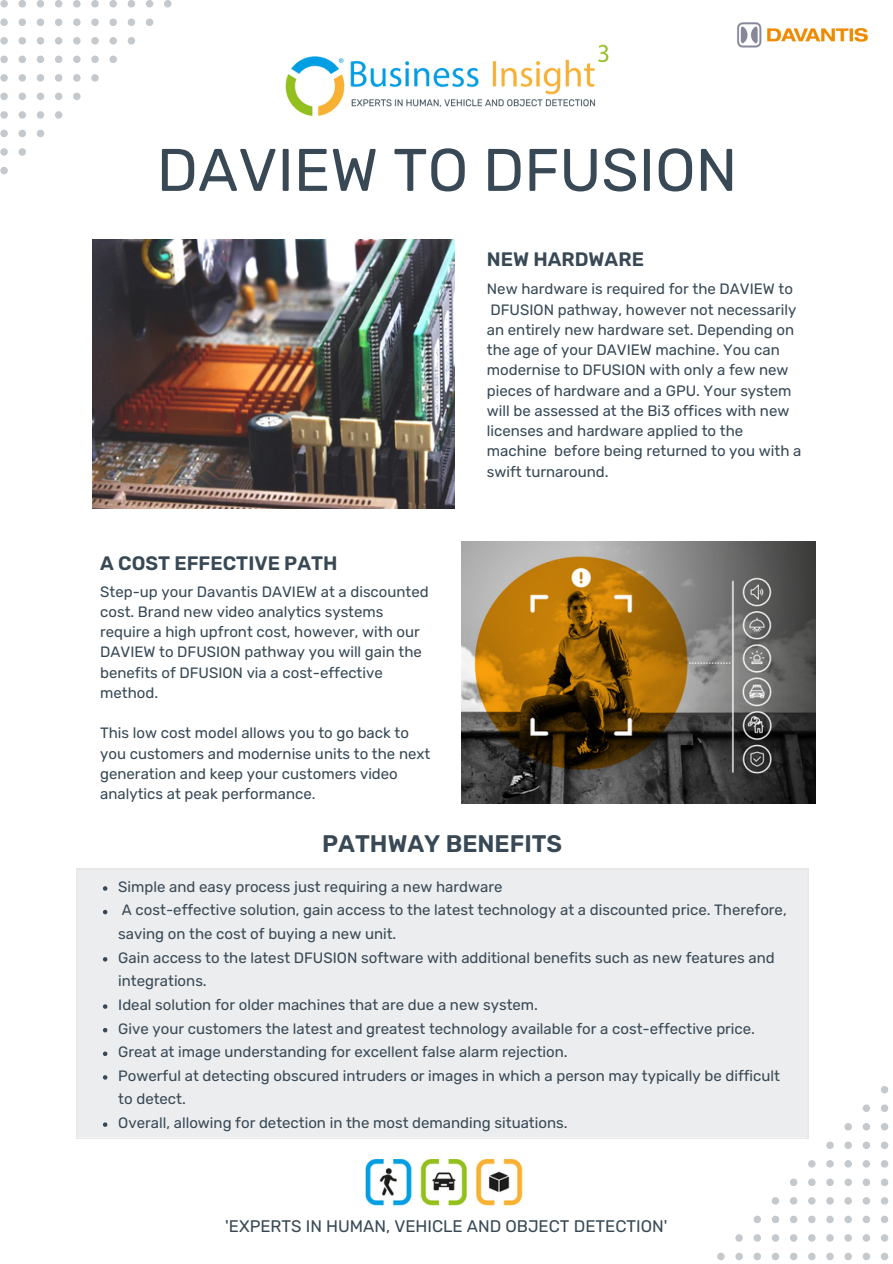
<style>
.page{position:relative;width:893px;height:1264px;background:#fff}
.page>*{position:absolute;margin:0;border:0;box-sizing:border-box;transform-origin:0 0}
.t1{font:60px "Rubik";color:#384955}
.t2{font:600 24px "Rubik";color:#384955}
.t3{font:600 19.5px "Rubik";color:#384955}
.t4{font:16.8px "Rubik";color:#384955}
.t5{font:15px/20.2px "Rubik";color:#384955}
</style>
<div class="page">
<img style="left:285px;top:44px;width:324px;height:72px">
<svg style="left:717px;top:1252px;width:7px;height:8px"></svg>
<svg style="left:735px;top:1252px;width:7px;height:8px"></svg>
<svg style="left:735px;top:1234px;width:7px;height:7px"></svg>
<svg style="left:753px;top:1252px;width:8px;height:8px"></svg>
<svg style="left:753px;top:1234px;width:8px;height:7px"></svg>
<svg style="left:753px;top:1215px;width:8px;height:8px"></svg>
<svg style="left:771px;top:1252px;width:8px;height:8px"></svg>
<svg style="left:771px;top:1234px;width:8px;height:7px"></svg>
<svg style="left:771px;top:1215px;width:8px;height:8px"></svg>
<svg style="left:771px;top:1197px;width:8px;height:7px"></svg>
<svg style="left:790px;top:1252px;width:7px;height:8px"></svg>
<svg style="left:790px;top:1234px;width:7px;height:7px"></svg>
<svg style="left:790px;top:1215px;width:7px;height:8px"></svg>
<svg style="left:790px;top:1197px;width:7px;height:7px"></svg>
<svg style="left:790px;top:1178px;width:7px;height:8px"></svg>
<svg style="left:808px;top:1252px;width:7px;height:8px"></svg>
<svg style="left:808px;top:1234px;width:7px;height:7px"></svg>
<svg style="left:808px;top:1215px;width:7px;height:8px"></svg>
<svg style="left:808px;top:1197px;width:7px;height:7px"></svg>
<svg style="left:808px;top:1178px;width:7px;height:8px"></svg>
<svg style="left:808px;top:1160px;width:7px;height:7px"></svg>
<svg style="left:826px;top:1252px;width:7px;height:8px"></svg>
<svg style="left:826px;top:1234px;width:7px;height:7px"></svg>
<svg style="left:826px;top:1215px;width:7px;height:8px"></svg>
<svg style="left:826px;top:1197px;width:7px;height:7px"></svg>
<svg style="left:826px;top:1178px;width:7px;height:8px"></svg>
<svg style="left:826px;top:1160px;width:7px;height:7px"></svg>
<svg style="left:826px;top:1141px;width:7px;height:7px"></svg>
<svg style="left:844px;top:1252px;width:7px;height:8px"></svg>
<svg style="left:844px;top:1234px;width:7px;height:7px"></svg>
<svg style="left:844px;top:1215px;width:7px;height:8px"></svg>
<svg style="left:844px;top:1197px;width:7px;height:7px"></svg>
<svg style="left:844px;top:1178px;width:7px;height:8px"></svg>
<svg style="left:844px;top:1160px;width:7px;height:7px"></svg>
<svg style="left:844px;top:1141px;width:7px;height:7px"></svg>
<svg style="left:844px;top:1123px;width:7px;height:7px"></svg>
<svg style="left:862px;top:1252px;width:8px;height:8px"></svg>
<svg style="left:862px;top:1234px;width:8px;height:7px"></svg>
<svg style="left:862px;top:1215px;width:8px;height:8px"></svg>
<svg style="left:862px;top:1197px;width:8px;height:7px"></svg>
<svg style="left:862px;top:1178px;width:8px;height:8px"></svg>
<svg style="left:862px;top:1160px;width:8px;height:7px"></svg>
<svg style="left:862px;top:1141px;width:8px;height:7px"></svg>
<svg style="left:862px;top:1123px;width:8px;height:7px"></svg>
<svg style="left:862px;top:1104px;width:8px;height:7px"></svg>
<svg style="left:881px;top:1252px;width:7px;height:8px"></svg>
<svg style="left:881px;top:1234px;width:7px;height:7px"></svg>
<svg style="left:881px;top:1215px;width:7px;height:8px"></svg>
<svg style="left:881px;top:1197px;width:7px;height:7px"></svg>
<svg style="left:881px;top:1178px;width:7px;height:8px"></svg>
<svg style="left:881px;top:1160px;width:7px;height:7px"></svg>
<svg style="left:881px;top:1141px;width:7px;height:7px"></svg>
<svg style="left:881px;top:1123px;width:7px;height:7px"></svg>
<svg style="left:881px;top:1104px;width:7px;height:7px"></svg>
<svg style="left:881px;top:1086px;width:7px;height:7px"></svg>
<svg style="left:164px;top:0;width:7px;height:7px"></svg>
<svg style="left:146px;top:0;width:7px;height:7px"></svg>
<svg style="left:146px;top:19px;width:7px;height:7px"></svg>
<svg style="left:128px;top:0;width:7px;height:7px"></svg>
<svg style="left:128px;top:19px;width:7px;height:7px"></svg>
<svg style="left:128px;top:37px;width:7px;height:8px"></svg>
<svg style="left:109px;top:0;width:8px;height:7px"></svg>
<svg style="left:109px;top:19px;width:8px;height:7px"></svg>
<svg style="left:109px;top:37px;width:8px;height:8px"></svg>
<svg style="left:109px;top:56px;width:8px;height:7px"></svg>
<svg style="left:91px;top:0;width:8px;height:7px"></svg>
<svg style="left:91px;top:19px;width:8px;height:7px"></svg>
<svg style="left:91px;top:37px;width:8px;height:8px"></svg>
<svg style="left:91px;top:56px;width:8px;height:7px"></svg>
<svg style="left:91px;top:74px;width:8px;height:8px"></svg>
<svg style="left:73px;top:0;width:8px;height:7px"></svg>
<svg style="left:73px;top:19px;width:8px;height:7px"></svg>
<svg style="left:73px;top:37px;width:8px;height:8px"></svg>
<svg style="left:73px;top:56px;width:8px;height:7px"></svg>
<svg style="left:73px;top:74px;width:8px;height:8px"></svg>
<svg style="left:73px;top:93px;width:8px;height:7px"></svg>
<svg style="left:55px;top:0;width:7px;height:7px"></svg>
<svg style="left:55px;top:19px;width:7px;height:7px"></svg>
<svg style="left:55px;top:37px;width:7px;height:8px"></svg>
<svg style="left:55px;top:56px;width:7px;height:7px"></svg>
<svg style="left:55px;top:74px;width:7px;height:8px"></svg>
<svg style="left:55px;top:93px;width:7px;height:7px"></svg>
<svg style="left:55px;top:111px;width:7px;height:8px"></svg>
<svg style="left:37px;top:0;width:7px;height:7px"></svg>
<svg style="left:37px;top:19px;width:7px;height:7px"></svg>
<svg style="left:37px;top:37px;width:7px;height:8px"></svg>
<svg style="left:37px;top:56px;width:7px;height:7px"></svg>
<svg style="left:37px;top:74px;width:7px;height:8px"></svg>
<svg style="left:37px;top:93px;width:7px;height:7px"></svg>
<svg style="left:37px;top:111px;width:7px;height:8px"></svg>
<svg style="left:37px;top:130px;width:7px;height:7px"></svg>
<svg style="left:19px;top:0;width:7px;height:7px"></svg>
<svg style="left:19px;top:19px;width:7px;height:7px"></svg>
<svg style="left:19px;top:37px;width:7px;height:8px"></svg>
<svg style="left:19px;top:56px;width:7px;height:7px"></svg>
<svg style="left:19px;top:74px;width:7px;height:8px"></svg>
<svg style="left:19px;top:93px;width:7px;height:7px"></svg>
<svg style="left:19px;top:111px;width:7px;height:8px"></svg>
<svg style="left:19px;top:130px;width:7px;height:7px"></svg>
<svg style="left:19px;top:148px;width:7px;height:8px"></svg>
<svg style="left:0;top:0;width:8px;height:7px"></svg>
<svg style="left:0;top:19px;width:8px;height:7px"></svg>
<svg style="left:0;top:37px;width:8px;height:8px"></svg>
<svg style="left:0;top:56px;width:8px;height:7px"></svg>
<svg style="left:0;top:74px;width:8px;height:8px"></svg>
<svg style="left:0;top:93px;width:8px;height:7px"></svg>
<svg style="left:0;top:111px;width:8px;height:8px"></svg>
<svg style="left:0;top:130px;width:8px;height:7px"></svg>
<svg style="left:0;top:148px;width:8px;height:8px"></svg>
<svg style="left:0;top:167px;width:8px;height:7px"></svg>
<img style="left:93px;top:240px;width:361px;height:268px">
<img style="left:461px;top:541px;width:354px;height:263px">
<div style="left:76px;top:868px;width:732px;height:270px;background:#ecedef"></div>
<svg style="left:103px;top:886px;width:4px;height:4px"></svg>
<svg style="left:103px;top:909px;width:4px;height:5px"></svg>
<svg style="left:103px;top:957px;width:4px;height:4px"></svg>
<svg style="left:103px;top:1004px;width:4px;height:4px"></svg>
<svg style="left:103px;top:1027px;width:4px;height:5px"></svg>
<svg style="left:103px;top:1051px;width:4px;height:5px"></svg>
<svg style="left:103px;top:1075px;width:4px;height:4px"></svg>
<svg style="left:103px;top:1122px;width:4px;height:4px"></svg>
<img style="left:365px;top:1159px;width:158px;height:47px">
<img style="left:737px;top:22px;width:132px;height:26px">
<h1 class="t1" style="left:157px;top:135px;width:582px">DAVIEW TO DFUSION</h1>
<h3 class="t3" style="left:487px;top:248px;width:158px">NEW HARDWARE</h3>
<h3 class="t3" style="left:100px;top:552px;width:239px">A COST EFFECTIVE PATH</h3>
<p class="t5" style="left:100px;top:581px;width:330px">Step-up your Davantis DAVIEW at a discounted cost. Brand new video analytics systems require a high upfront cost, however, with our DAVIEW to DFUSION pathway you will gain the benefits of DFUSION via a cost-effective method.</p>
<p class="t5" style="left:100px;top:723px;width:331px">This low cost model allows you to go back to you customers and modernise units to the next generation and keep your customers video analytics at peak performance.</p>
<p class="t5" style="left:487px;top:279px;width:316px">New hardware is required for the DAVIEW to DFUSION pathway, however not necessarily an entirely new hardware set. Depending on the age of your DAVIEW machine. You can modernise to DFUSION with only a few new pieces of hardware and a GPU. Your system will be assessed at the Bi3 offices with new licenses and hardware applied to the machine before being returned to you with a swift turnaround.</p>
<h2 class="t2" style="left:322px;top:829px;width:241px">PATHWAY BENEFITS</h2>
<p class="t5" style="left:118px;top:875px;width:670px;line-height:23.5px">Simple and easy process just requiring a new hardware<br>A cost-effective solution, gain access to the latest technology at a discounted price. Therefore, saving on the cost of buying a new unit.<br>Gain access to the latest DFUSION software with additional benefits such as new features and integrations.<br>Ideal solution for older machines that are due a new system.<br>Give your customers the latest and greatest technology available for a cost-effective price.<br>Great at image understanding for excellent false alarm rejection.<br>Powerful at detecting obscured intruders or images in which a person may typically be difficult to detect.<br>Overall, allowing for detection in the most demanding situations.</p>
<p class="t4" style="left:225px;top:1215px;width:443px">'EXPERTS IN HUMAN, VEHICLE AND OBJECT DETECTION'</p>
</div>
